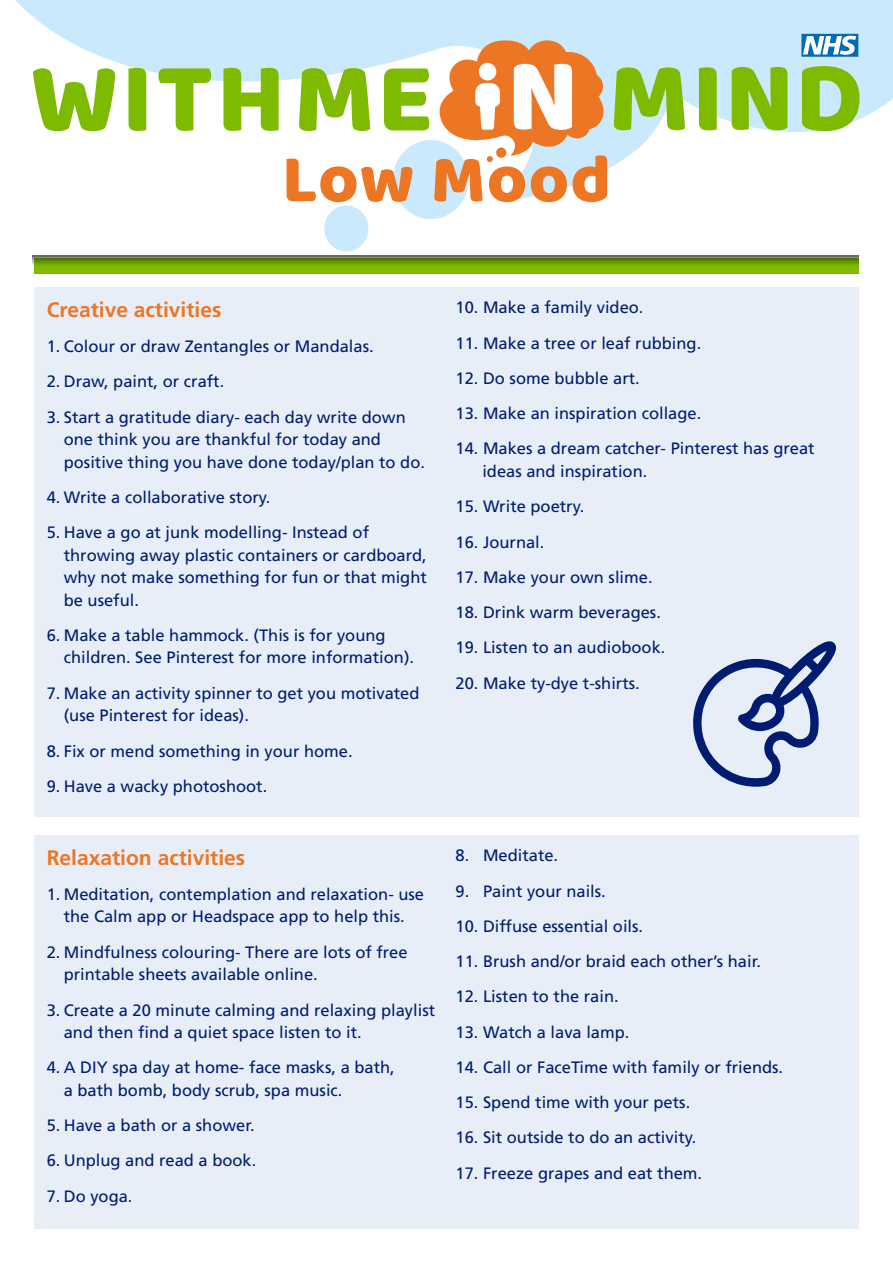
<style>
.page{position:relative;width:893px;height:1263px;background:#fff}
.page>*{position:absolute;margin:0;border:0;box-sizing:border-box;transform-origin:0 0}
.t1{font:69px "Baloo Paaji";letter-spacing:.015em;color:#ec7624}
.t2{font:700 21px "Frutiger";color:#ec7624}
.t3{font:16.5px/22.5px "Frutiger";color:#001c71}
</style>
<div class="page">
<svg style="left:15px;top:0;width:878px;height:214px"></svg>
<svg style="left:801px;top:34px;width:57px;height:23px"></svg>
<div style="left:393px;top:140px;width:76px;height:79px;background:#cbe9fc;border-radius:50%"></div>
<div style="left:324px;top:206px;width:44px;height:46px;background:#cbe9fc;border-radius:50%"></div>
<svg style="left:33px;top:68px;width:82px;height:63px"></svg>
<svg style="left:128px;top:68px;width:18px;height:63px"></svg>
<svg style="left:158px;top:68px;width:53px;height:63px"></svg>
<svg style="left:223px;top:68px;width:56px;height:63px"></svg>
<svg style="left:299px;top:68px;width:71px;height:63px"></svg>
<svg style="left:384px;top:69px;width:45px;height:61px"></svg>
<svg style="left:732px;top:67px;width:55px;height:63px;background:#8fc537"></svg>
<svg style="left:699px;top:67px;width:18px;height:63px"></svg>
<svg style="left:614px;top:67px;width:71px;height:63px;background:#98ca50"></svg>
<svg style="left:802px;top:66px;width:57px;height:65px;background:#97c94c"></svg>
<svg style="left:435px;top:39px;width:169px;height:123px"></svg>
<div style="left:34px;top:258px;width:825px;height:15px;background:#7ebb00"></div>
<svg style="left:33px;top:256px;width:826px;height:9px;background:#668b1b"></svg>
<div style="left:34px;top:288px;width:825px;height:529px;background:#e7eef8"></div>
<div style="left:34px;top:836px;width:825px;height:393px;background:#e7eef8"></div>
<svg style="left:693px;top:641px;width:143px;height:146px"></svg>
<h1 class="t1" style="left:282px;top:137px;width:330px">Low Mood</h1>
<p class="t2" style="left:47px;top:297px;width:176px">Creative activities</p>
<p class="t3" style="left:47px;top:335px;width:328px">1. Colour or draw Zentangles or Mandalas.</p>
<p class="t3" style="left:47px;top:370px;width:179px">2. Draw, paint, or craft.</p>
<p class="t3" style="left:64px;top:405px;width:363px;text-indent:-17px">3. Start a gratitude diary- each day write down one think you are thankful for today and positive thing you have done today/plan to do.</p>
<p class="t3" style="left:47px;top:486px;width:225px">4. Write a collaborative story.</p>
<p class="t3" style="left:64px;top:521px;width:365px;text-indent:-17px">5. Have a go at junk modelling- Instead of throwing away plastic containers or cardboard, why not make something for fun or that might be useful.</p>
<p class="t3" style="left:64px;top:624px;width:352px;text-indent:-17px">6. Make a table hammock. (This is for young children. See Pinterest for more information).</p>
<p class="t3" style="left:64px;top:682px;width:357px;text-indent:-17px">7. Make an activity spinner to get you motivated (use Pinterest for ideas).</p>
<p class="t3" style="left:47px;top:739px;width:307px">8. Fix or mend something in your home.</p>
<p class="t3" style="left:47px;top:775px;width:222px">9. Have a wacky photoshoot.</p>
<p class="t2" style="left:47px;top:845px;width:200px">Relaxation activities</p>
<p class="t3" style="left:47px;top:883px;width:379px;text-align:center">1. Meditation, contemplation and relaxation- use the Calm app or Headspace app to help this.</p>
<p class="t3" style="left:64px;top:940px;width:345px;text-indent:-17px">2. Mindfulness colouring- There are lots of free printable sheets available online.</p>
<p class="t3" style="left:64px;top:998px;width:373px;text-indent:-17px">3. Create a 20 minute calming and relaxing playlist and then find a quiet space listen to it.</p>
<p class="t3" style="left:64px;top:1056px;width:333px;text-indent:-17px">4. A DIY spa day at home- face masks, a bath, a bath bomb, body scrub, spa music.</p>
<p class="t3" style="left:47px;top:1114px;width:210px">5. Have a bath or a shower.</p>
<p class="t3" style="left:47px;top:1149px;width:211px">6. Unplug and read a book.</p>
<p class="t3" style="left:47px;top:1184px;width:87px">7. Do yoga.</p>
<p class="t3" style="left:455px;top:296px;width:190px">10. Make a family video.</p>
<p class="t3" style="left:455px;top:332px;width:247px">11. Make a tree or leaf rubbing.</p>
<p class="t3" style="left:455px;top:367px;width:186px">12. Do some bubble art.</p>
<p class="t3" style="left:455px;top:402px;width:247px">13. Make an inspiration collage.</p>
<p class="t3" style="left:482px;top:437px;width:334px;text-indent:-27px">14. Makes a dream catcher- Pinterest has great ideas and inspiration.</p>
<p class="t3" style="left:455px;top:495px;width:130px">15. Write poetry.</p>
<p class="t3" style="left:455px;top:530px;width:90px">16. Journal.</p>
<p class="t3" style="left:455px;top:566px;width:199px">17. Make your own slime.</p>
<p class="t3" style="left:455px;top:601px;width:207px">18. Drink warm beverages.</p>
<p class="t3" style="left:455px;top:636px;width:211px">19. Listen to an audiobook.</p>
<p class="t3" style="left:455px;top:671px;width:186px">20. Make ty-dye t-shirts.</p>
<p class="t3" style="left:455px;top:844px;width:104px">8. Meditate.</p>
<p class="t3" style="left:455px;top:879px;width:152px">9. Paint your nails.</p>
<p class="t3" style="left:455px;top:915px;width:189px">10. Diffuse essential oils.</p>
<p class="t3" style="left:455px;top:950px;width:307px">11. Brush and/or braid each other’s hair.</p>
<p class="t3" style="left:455px;top:985px;width:165px">12. Listen to the rain.</p>
<p class="t3" style="left:455px;top:1020px;width:175px">13. Watch a lava lamp.</p>
<p class="t3" style="left:455px;top:1056px;width:329px">14. Call or FaceTime with family or friends.</p>
<p class="t3" style="left:455px;top:1091px;width:236px">15. Spend time with your pets.</p>
<p class="t3" style="left:455px;top:1126px;width:242px">16. Sit outside to do an activity.</p>
<p class="t3" style="left:455px;top:1161px;width:248px">17. Freeze grapes and eat them.</p>
</div>
